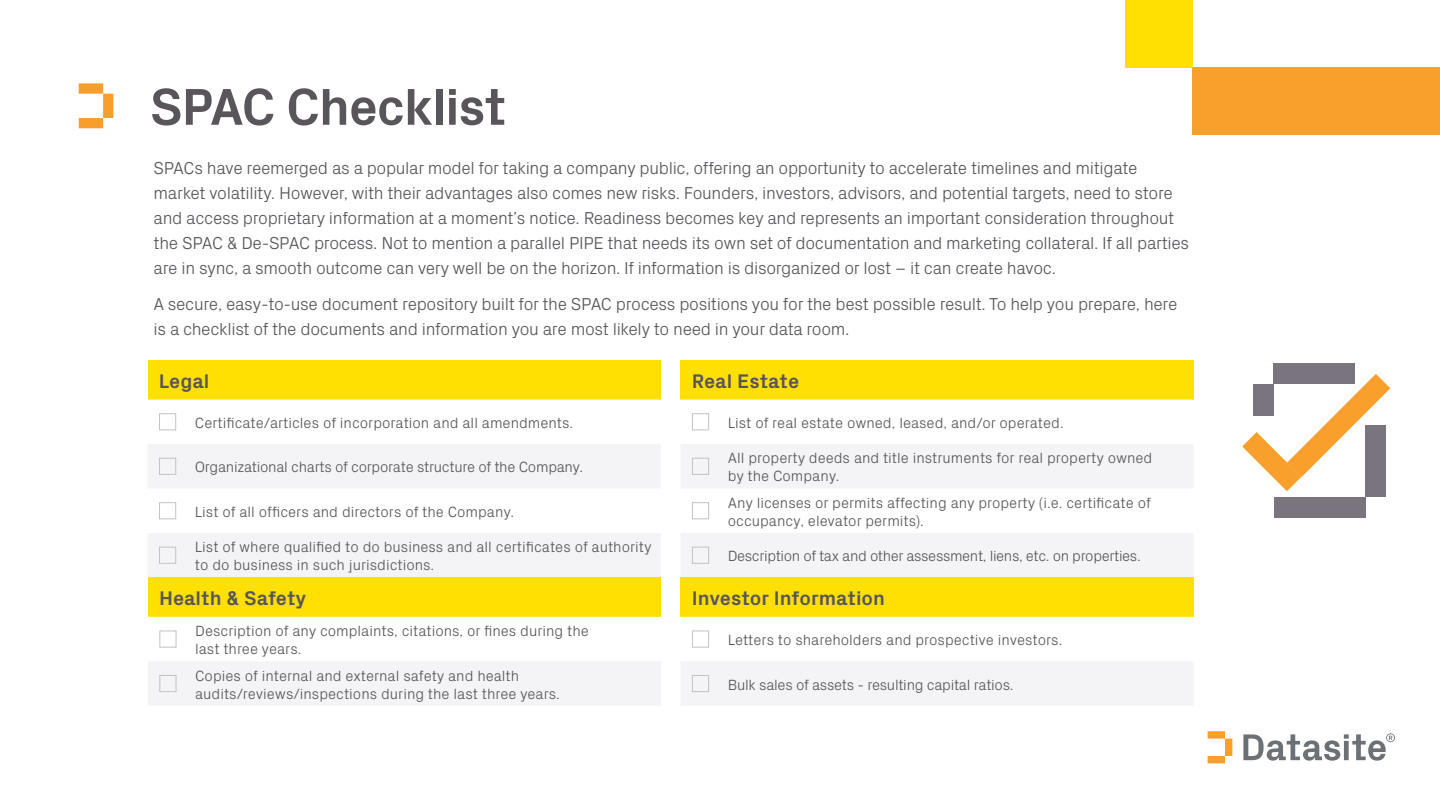
<style>
.page{position:relative;width:1440px;height:810px;background:#fff}
.page>*{position:absolute;margin:0;border:0;box-sizing:border-box;transform-origin:0 0}
.t1{font:700 52.5px "Px Grotesk";letter-spacing:-.025em;color:#58565a}
.t2{font:700 20px "Px Grotesk";color:#58565a}
.t3{font:300 17.5px/25px "Px Grotesk";letter-spacing:-.02em;color:#58565a}
.t4{font:300 15px/18px "Px Grotesk";color:#58565a}
.t5{font:300 15px "Px Grotesk";letter-spacing:-.02em;color:#58565a}
.t6{font:300 15px "Px Grotesk";letter-spacing:-.025em;color:#58565a}
</style>
<div class="page">
<svg style="left:79px;top:83px;width:24px;height:11px"></svg>
<div style="left:103px;top:94px;width:10px;height:24px;background:#f99d2b"></div>
<svg style="left:79px;top:118px;width:24px;height:10px"></svg>
<div style="left:148px;top:360px;width:513px;height:40px;background:#ffe002"></div>
<svg style="left:148px;top:444px;width:512px;height:133px;fill:#f4f3f6"></svg>
<div style="left:159px;top:413px;width:17px;height:17px;border:1px solid #c5c1c6"></div>
<div style="left:159px;top:458px;width:17px;height:17px;border:1px solid #c5c1c6"></div>
<div style="left:159px;top:502px;width:17px;height:17px;border:1px solid #c5c1c6"></div>
<div style="left:159px;top:547px;width:17px;height:17px;border:1px solid #c5c1c6"></div>
<div style="left:681px;top:360px;width:513px;height:40px;background:#ffe002"></div>
<svg style="left:681px;top:444px;width:512px;height:133px;fill:#f4f3f6"></svg>
<div style="left:692px;top:413px;width:17px;height:17px;border:1px solid #c5c1c6"></div>
<div style="left:692px;top:458px;width:17px;height:17px;border:1px solid #c5c1c6"></div>
<div style="left:692px;top:502px;width:17px;height:17px;border:1px solid #c5c1c6"></div>
<div style="left:692px;top:547px;width:17px;height:17px;border:1px solid #c5c1c6"></div>
<svg style="left:1208px;top:731px;width:24px;height:32px"></svg>
<svg style="left:1243px;top:733px;width:152px;height:28px"></svg>
<div style="left:1274px;top:497px;width:92px;height:20px;background:#79747e"></div>
<div style="left:1366px;top:425px;width:20px;height:72px;background:#79747e"></div>
<div style="left:1274px;top:363px;width:81px;height:21px;background:#79747e"></div>
<svg style="left:1242px;top:374px;width:148px;height:117px"></svg>
<div style="left:1192px;top:68px;width:248px;height:67px;background:#f99f2c"></div>
<div style="left:1125px;top:0;width:67px;height:68px;background:#ffe002"></div>
<div style="left:148px;top:577px;width:513px;height:40px;background:#ffe002"></div>
<svg style="left:148px;top:630px;width:513px;height:75px"></svg>
<div style="left:160px;top:631px;width:16px;height:16px;border:1px solid #c5c1c6"></div>
<div style="left:160px;top:675px;width:16px;height:17px;border:1px solid #c5c1c6"></div>
<div style="left:681px;top:577px;width:513px;height:40px;background:#ffe002"></div>
<svg style="left:681px;top:630px;width:512px;height:75px"></svg>
<div style="left:692px;top:631px;width:17px;height:16px;border:1px solid #c5c1c6"></div>
<div style="left:692px;top:675px;width:17px;height:17px;border:1px solid #c5c1c6"></div>
<p class="t1" style="left:150px;top:69px;width:358px">SPAC Checklist</p>
<p class="t3" style="left:154px;top:154px;width:1037px">SPACs have reemerged as a popular model for taking a company public, offering an opportunity to accelerate timelines and mitigate market volatility. However, with their advantages also comes new risks. Founders, investors, advisors, and potential targets, need to store and access proprietary information at a moment’s notice. Readiness becomes key and represents an important consideration throughout the SPAC &amp; De-SPAC process. Not to mention a parallel PIPE that needs its own set of documentation and marketing collateral. If all parties are in sync, a smooth outcome can very well be on the horizon. If information is disorganized or lost – it can create havoc.</p>
<p class="t3" style="left:154px;top:290px;width:1025px">A secure, easy-to-use document repository built for the SPAC process positions you for the best possible result. To help you prepare, here is a checklist of the documents and information you are most likely to need in your data room.</p>
<p class="t2" style="left:159px;top:367px;width:52px">Legal</p>
<p class="t4" style="left:195px;top:412px;width:380px">Certificate/articles of incorporation and all amendments.</p>
<p class="t5" style="left:195px;top:456px;width:390px">Organizational charts of corporate structure of the Company.</p>
<p class="t4" style="left:195px;top:501px;width:321px">List of all officers and directors of the Company.</p>
<p class="t4" style="left:195px;top:537px;width:458px">List of where qualified to do business and all certificates of authority to do business in such jurisdictions.</p>
<p class="t2" style="left:159px;top:584px;width:149px">Health &amp; Safety</p>
<p class="t4" style="left:195px;top:621px;width:395px">Description of any complaints, citations, or fines during the last three years.</p>
<p class="t4" style="left:195px;top:665px;width:366px">Copies of internal and external safety and health audits/reviews/inspections during the last three years.</p>
<p class="t2" style="left:692px;top:367px;width:109px">Real Estate</p>
<p class="t4" style="left:728px;top:412px;width:337px">List of real estate owned, leased, and/or operated.</p>
<p class="t4" style="left:728px;top:448px;width:426px">All property deeds and title instruments for real property owned by the Company.</p>
<p class="t4" style="left:728px;top:492px;width:425px">Any licenses or permits affecting any property (i.e. certificate of occupancy, elevator permits).</p>
<p class="t6" style="left:728px;top:545px;width:414px">Description of tax and other assessment, liens, etc. on properties.</p>
<p class="t2" style="left:692px;top:584px;width:195px">Investor Information</p>
<p class="t4" style="left:728px;top:630px;width:336px">Letters to shareholders and prospective investors.</p>
<p class="t5" style="left:728px;top:674px;width:287px">Bulk sales of assets - resulting capital ratios.</p>
</div>
